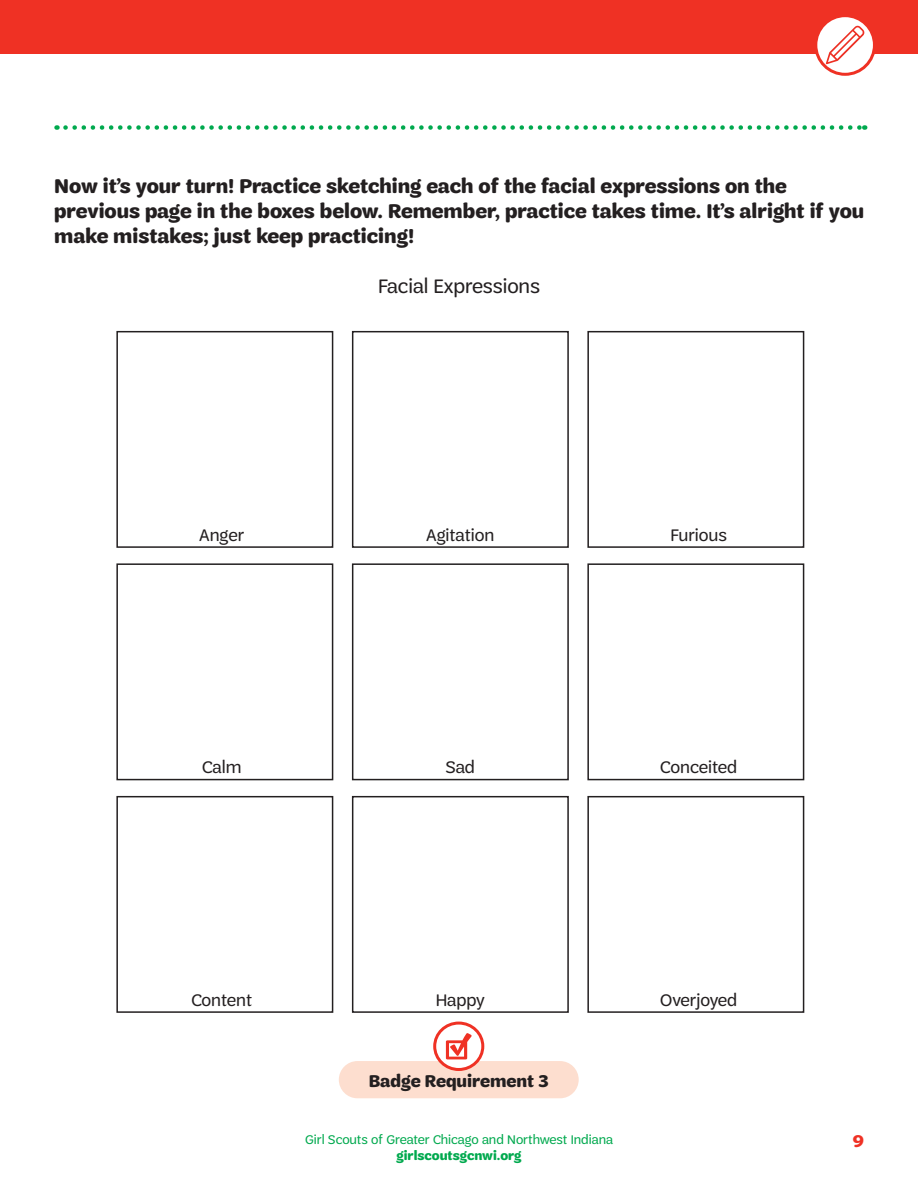
<style>
.page{position:relative;width:918px;height:1188px;background:#fff}
.page>*{position:absolute;margin:0;border:0;box-sizing:border-box;transform-origin:0 0}
.Body{font:700 21px/25.2px "Trefoil Sans";color:#231f20}
.Body-2{font:21px "Trefoil Sans";color:#231f20}
.Body-3{font:18px "Trefoil Sans";color:#231f20}
.t1{font:700 18px "Trefoil Sans";color:#231f20}
.t2{font:700 18px "Trefoil Sans";color:#ef3124}
.t3{font:13.5px "Trefoil Sans";color:#00a94e}
.t4{font:700 13.5px "Trefoil Sans";color:#00a94e}
</style>
<div class="page">
<div style="left:0;top:0;width:918px;height:54px;background:#ef3124"></div>
<svg style="left:816px;top:16px;width:58px;height:58px"></svg>
<div style="left:814px;top:14px;width:62px;height:62px;border:3px solid #ef3124;border-radius:50%"></div>
<svg style="left:826px;top:26px;width:39px;height:38px"></svg>
<svg style="left:65px;top:125px;width:800px;height:5px"></svg>
<div style="left:116px;top:331px;width:217px;height:217px;border:2px solid #231f20"></div>
<div style="left:116px;top:563px;width:217px;height:217px;border:2px solid #231f20"></div>
<div style="left:116px;top:796px;width:217px;height:217px;border:2px solid #231f20"></div>
<div style="left:352px;top:331px;width:217px;height:217px;border:2px solid #231f20"></div>
<div style="left:352px;top:563px;width:217px;height:217px;border:2px solid #231f20"></div>
<div style="left:352px;top:796px;width:217px;height:217px;border:2px solid #231f20"></div>
<div style="left:587px;top:331px;width:217px;height:217px;border:2px solid #231f20"></div>
<div style="left:587px;top:563px;width:217px;height:217px;border:2px solid #231f20"></div>
<div style="left:587px;top:796px;width:217px;height:217px;border:2px solid #231f20"></div>
<div style="left:339px;top:1061px;width:240px;height:37px;background:#fddecf;border-radius:19px"></div>
<svg style="left:435px;top:1023px;width:48px;height:47px"></svg>
<div style="left:433px;top:1022px;width:51px;height:49px;border:3px solid #ef3124;border-radius:50%"></div>
<svg style="left:446px;top:1033px;width:26px;height:26px"></svg>
<p class="Body" style="left:54px;top:173px;width:811px">Now it’s your turn! Practice sketching each of the facial expressions on the previous page in the boxes below. Remember, practice takes time. It’s alright if you make mistakes; just keep practicing!</p>
<p class="Body-2" style="left:378px;top:275px;width:163px">Facial Expressions</p>
<p class="Body-3" style="left:199px;top:525px;width:47px">Anger</p>
<p class="Body-3" style="left:426px;top:525px;width:70px">Agitation</p>
<p class="Body-3" style="left:670px;top:525px;width:58px">Furious</p>
<p class="Body-3" style="left:202px;top:757px;width:41px">Calm</p>
<p class="Body-3" style="left:446px;top:757px;width:31px">Sad</p>
<p class="Body-3" style="left:660px;top:757px;width:79px">Conceited</p>
<p class="Body-3" style="left:191px;top:990px;width:62px">Content</p>
<p class="Body-3" style="left:436px;top:990px;width:51px">Happy</p>
<p class="Body-3" style="left:660px;top:990px;width:78px">Overjoyed</p>
<p class="t1" style="left:369px;top:1071px;width:181px">Badge Requirement 3</p>
<p class="t3" style="left:305px;top:1132px;width:309px">Girl Scouts of Greater Chicago and Northwest Indiana</p>
<p class="t4" style="left:397px;top:1148px;width:126px">girlscoutsgcnwi.org</p>
<p class="t2" style="left:853px;top:1131px;width:13px">9</p>
</div>
